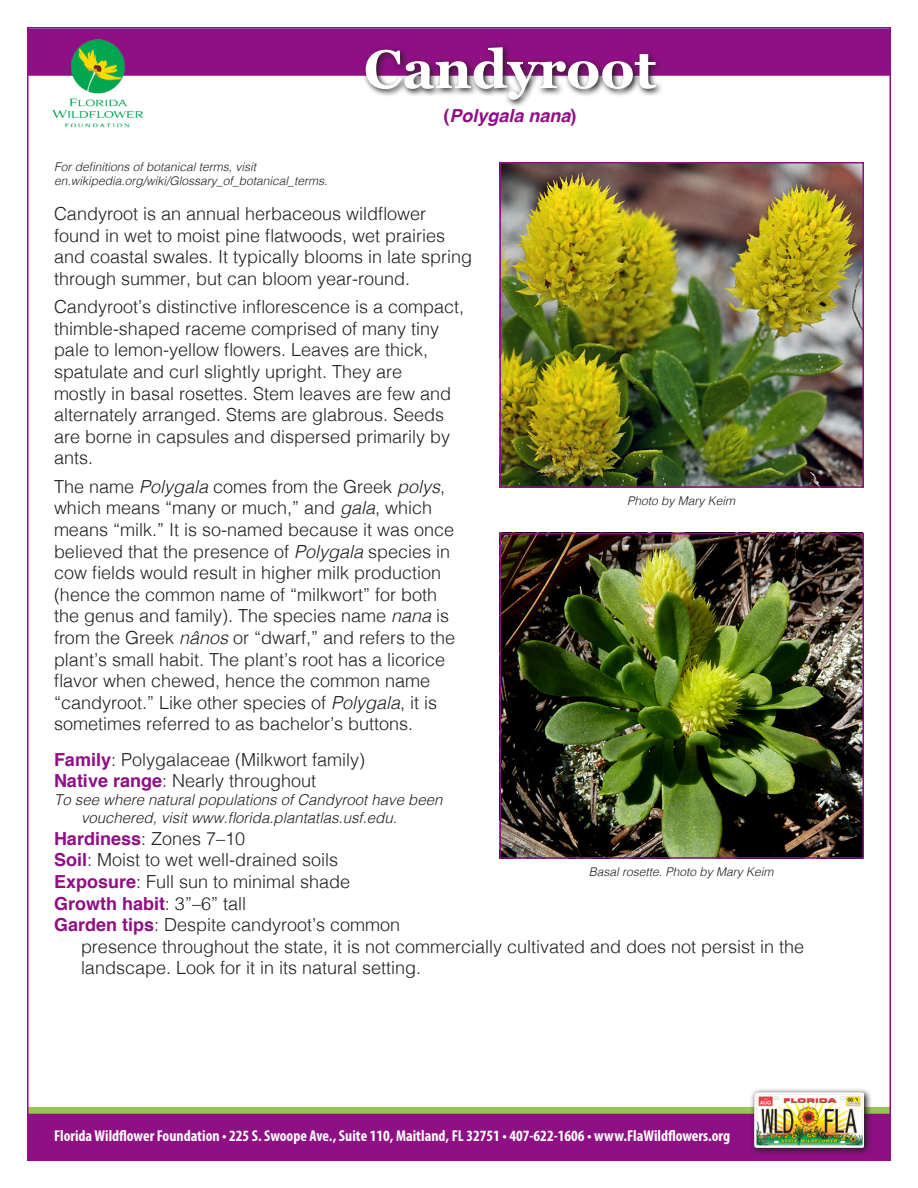
<style>
.page{position:relative;width:918px;height:1188px;background:#fff}
.page>*{position:absolute;margin:0;border:0;box-sizing:border-box;transform-origin:0 0}
.t1{font:700 54px "Georgia";color:#fff}
.t2{font:300 18px/21.6px "Helvetica";color:#231f20}
.t3{font:700 18px "Helvetica";color:#8f0f84}
.t4{font:italic 700 18px "Helvetica";color:#8f0f84}
.t5{font:700 condensed 15.75px "Myriad Pro";color:#fff}
.t6{font:italic 300 15px/18px "Helvetica";color:#231f20}
.t7{font:italic 300 12px/14.4px "Helvetica";color:#231f20}
.s1{font-style:normal}
.s2{font-style:italic}
.s3{font-weight:700;color:#8f0f84}
.s4{font-weight:300;color:#231f20}
</style>
<div class="page">
<div style="left:27px;top:1107px;width:864px;height:7px;background:#9ac456"></div>
<div style="left:27px;top:1114px;width:864px;height:47px;background:#8f0f84"></div>
<div style="left:27px;top:28px;width:864px;height:48px;background:#8f0f84;border:2px solid #8f0f84"></div>
<img style="left:47px;top:28px;width:102px;height:100px">
<svg style="left:362px;top:45px;width:302px;height:61px"></svg>
<img style="left:503px;top:165px;width:358px;height:320px">
<div style="left:500px;top:162px;width:364px;height:326px;border:2px solid #8f0f84"></div>
<img style="left:503px;top:536px;width:358px;height:320px">
<div style="left:500px;top:533px;width:364px;height:326px;border:2px solid #8f0f84"></div>
<svg style="left:750px;top:1089px;width:122px;height:65px"></svg>
<img style="left:754px;top:1092px;width:110px;height:56px">
<p class="t1" style="left:364px;top:29px;width:294px">Candyroot</p>
<p class="t4" style="left:443px;top:100px;width:135px"><span class="s1">(</span>Polygala nana<span class="s1">)</span></p>
<p class="t7" style="left:54px;top:158px;width:275px">For definitions of botanical terms, visit en.wikipedia.org/wiki/Glossary_of_botanical_terms.</p>
<p class="t2" style="left:54px;top:202px;width:420px">Candyroot is an annual herbaceous wildflower found in wet to moist pine flatwoods, wet prairies and coastal swales. It typically blooms in late spring through summer, but can bloom year-round.</p>
<p class="t2" style="left:54px;top:295px;width:412px">Candyroot’s distinctive inflorescence is a compact, thimble-shaped raceme comprised of many tiny pale to lemon-yellow flowers. Leaves are thick, spatulate and curl slightly upright. They are<br>mostly in basal rosettes. Stem leaves are few and alternately arranged. Stems are glabrous. Seeds are borne in capsules and dispersed primarily by ants.</p>
<p class="t2" style="left:54px;top:474px;width:403px">The name <span class="s2">Polygala</span> comes from the Greek <span class="s2">polys</span>, which means “many or much,” and <span class="s2">gala</span>, which means “milk.” It is so-named because it was once believed that the presence of <span class="s2">Polygala</span> species in cow fields would result in higher milk production (hence the common name of “milkwort” for both the genus and family). The species name <span class="s2">nana</span> is from the Greek <span class="s2">nânos</span> or “dwarf,” and refers to the plant’s small habit. The plant’s root has a licorice flavor when chewed, hence the common name “candyroot.” Like other species of <span class="s2">Polygala</span>, it is sometimes referred to as bachelor’s buttons.</p>
<p class="t2" style="left:54px;top:747px;width:313px"><span class="s3">Family</span>: Polygalaceae (Milkwort family)</p>
<p class="t2" style="left:54px;top:769px;width:264px"><span class="s3">Native range</span>: Nearly throughout</p>
<p class="t6" style="left:81px;top:790px;width:363px;text-indent:-27px">To see where natural populations of Candyroot have been vouchered, visit www.florida.plantatlas.usf.edu.</p>
<p class="t2" style="left:54px;top:826px;width:193px"><span class="s3">Hardiness</span>: Zones 7–10</p>
<p class="t2" style="left:54px;top:848px;width:286px"><span class="s3">Soil</span>: Moist to wet well-drained soils</p>
<p class="t2" style="left:54px;top:869px;width:298px"><span class="s3">Exposure</span>: Full sun to minimal shade</p>
<p class="t3" style="left:54px;top:889px;width:194px">Growth habit<span class="s4">: 3”–6” tall</span></p>
<p class="t2" style="left:81px;top:913px;width:725px;text-indent:-27px"><span class="s3">Garden tips</span>: Despite candyroot’s common<br>presence throughout the state, it is not commercially cultivated and does not persist in the landscape. Look for it in its natural setting.</p>
<p class="t7" style="left:627px;top:493px;width:110px">Photo by Mary Keim</p>
<p class="t7" style="left:589px;top:864px;width:186px">Basal rosette. Photo by Mary Keim</p>
<p class="t5" style="left:54px;top:1126px;width:678px">Florida Wildflower Foundation • 225 S. Swoope Ave., Suite 110, Maitland, FL 32751 • 407-622-1606 • www.FlaWildflowers.org</p>
</div>
